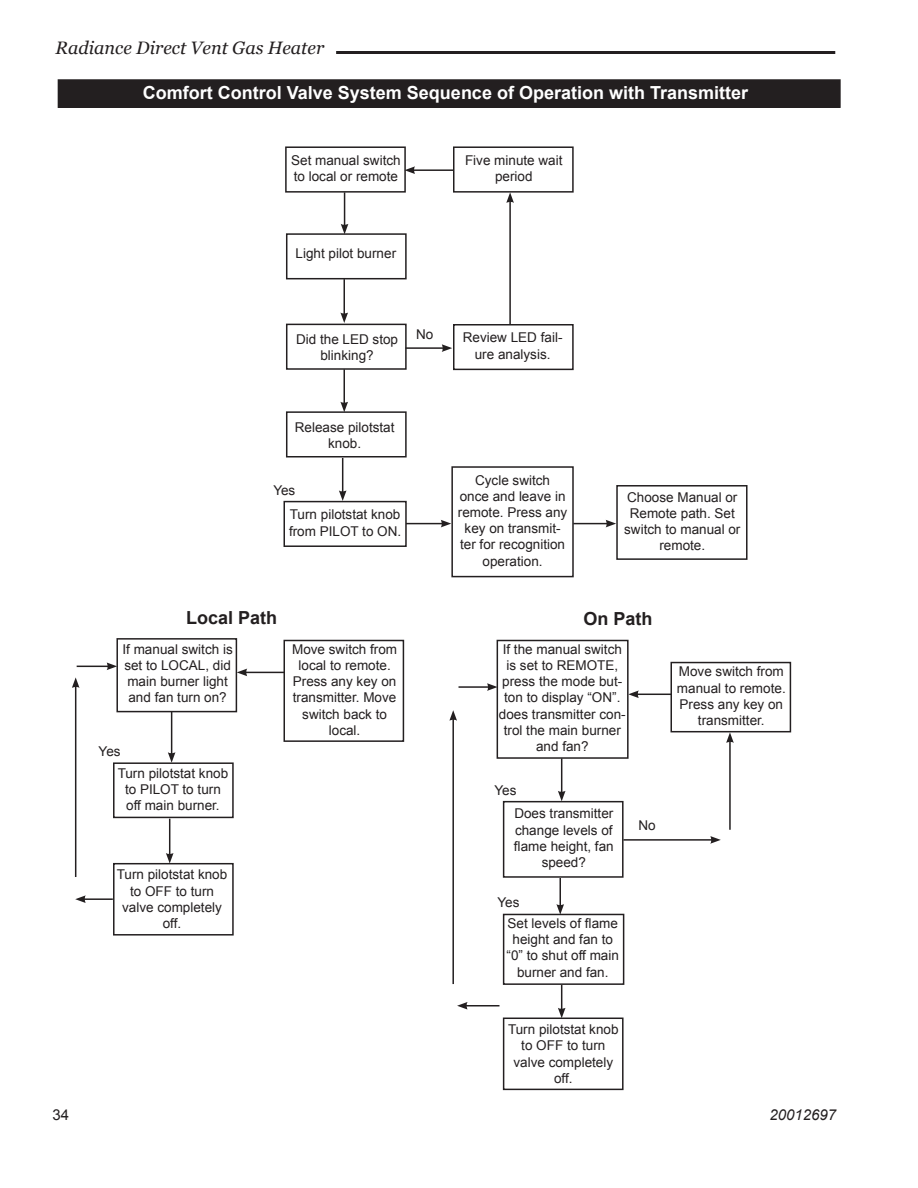
<style>
.page{position:relative;width:918px;height:1188px;background:#fff}
.page>*{position:absolute;margin:0;border:0;box-sizing:border-box;transform-origin:0 0}
.t1{font:700 18px "Arial";color:#fff}
.t2{font:italic 18px "Georgia";color:#231f20}
.t3{font:700 18px "Arial";color:#231f20}
.t4{font:italic 15px "Arial";color:#231f20}
.t5{font:15px "Arial";color:#231f20}
.t6{font:13.5px/16.2px "Arial";color:#231f20;text-align:center}
.s1{color:#fff}
</style>
<div class="page">
<hr style="left:336px;top:51px;width:499px;height:3px;background:#231f20">
<div style="left:503px;top:914px;width:121px;height:71px;border:2px solid #231f20"></div>
<div style="left:503px;top:801px;width:121px;height:77px;border:2px solid #231f20"></div>
<div style="left:497px;top:640px;width:132px;height:119px;border:2px solid #231f20"></div>
<div style="left:670px;top:662px;width:121px;height:70px;border:2px solid #231f20"></div>
<div style="left:113px;top:762px;width:121px;height:56px;border:2px solid #231f20"></div>
<div style="left:453px;top:324px;width:121px;height:46px;border:2px solid #231f20"></div>
<div style="left:451px;top:466px;width:123px;height:111px;border:2px solid #231f20"></div>
<div style="left:286px;top:411px;width:121px;height:47px;border:2px solid #231f20"></div>
<div style="left:284px;top:501px;width:123px;height:46px;border:2px solid #231f20"></div>
<div style="left:286px;top:324px;width:121px;height:46px;border:2px solid #231f20"></div>
<div style="left:286px;top:233px;width:121px;height:46px;border:2px solid #231f20"></div>
<div style="left:285px;top:146px;width:121px;height:47px;border:2px solid #231f20"></div>
<div style="left:58px;top:80px;width:782px;height:27px;background:#231f20"></div>
<div style="left:58px;top:79px;width:783px;height:29px;border:2px solid #231f20"></div>
<div style="left:116px;top:638px;width:121px;height:74px;border:2px solid #231f20"></div>
<div style="left:113px;top:863px;width:121px;height:73px;border:2px solid #231f20"></div>
<div style="left:453px;top:146px;width:121px;height:47px;border:2px solid #231f20"></div>
<div style="left:284px;top:640px;width:120px;height:102px;border:2px solid #231f20"></div>
<div style="left:503px;top:1018px;width:121px;height:72px;border:2px solid #231f20"></div>
<div style="left:616px;top:485px;width:132px;height:75px;border:2px solid #231f20"></div>
<hr style="left:344px;top:192px;width:1px;height:34px;background:#231f20">
<svg style="left:341px;top:224px;width:7px;height:10px"></svg>
<hr style="left:344px;top:279px;width:1px;height:36px;background:#231f20">
<svg style="left:340px;top:313px;width:8px;height:10px"></svg>
<hr style="left:344px;top:369px;width:1px;height:35px;background:#231f20">
<svg style="left:340px;top:402px;width:8px;height:10px"></svg>
<hr style="left:342px;top:458px;width:1px;height:35px;background:#231f20">
<svg style="left:339px;top:490px;width:8px;height:11px"></svg>
<hr style="left:413px;top:169px;width:40px;height:2px;background:#231f20">
<svg style="left:405px;top:166px;width:10px;height:8px"></svg>
<hr style="left:406px;top:347px;width:38px;height:2px;background:#231f20">
<svg style="left:442px;top:344px;width:10px;height:8px"></svg>
<hr style="left:406px;top:523px;width:37px;height:1px;background:#231f20">
<svg style="left:441px;top:520px;width:10px;height:7px"></svg>
<hr style="left:573px;top:523px;width:35px;height:1px;background:#231f20">
<svg style="left:606px;top:520px;width:10px;height:7px"></svg>
<hr style="left:509px;top:201px;width:2px;height:124px;background:#231f20">
<svg style="left:506px;top:192px;width:8px;height:11px"></svg>
<hr style="left:245px;top:672px;width:39px;height:1px;background:#231f20">
<svg style="left:237px;top:669px;width:10px;height:7px"></svg>
<hr style="left:83px;top:898px;width:30px;height:2px;background:#231f20">
<svg style="left:75px;top:895px;width:11px;height:8px"></svg>
<hr style="left:171px;top:712px;width:1px;height:43px;background:#231f20">
<svg style="left:168px;top:752px;width:7px;height:11px"></svg>
<hr style="left:169px;top:819px;width:1px;height:36px;background:#231f20">
<svg style="left:166px;top:853px;width:8px;height:11px"></svg>
<hr style="left:77px;top:666px;width:32px;height:1px;background:#231f20">
<svg style="left:107px;top:662px;width:10px;height:8px"></svg>
<hr style="left:75px;top:686px;width:1px;height:191px;background:#231f20">
<svg style="left:72px;top:677px;width:8px;height:11px"></svg>
<hr style="left:636px;top:694px;width:35px;height:1px;background:#231f20">
<svg style="left:628px;top:690px;width:11px;height:8px"></svg>
<hr style="left:465px;top:1005px;width:35px;height:1px;background:#231f20">
<svg style="left:457px;top:1002px;width:11px;height:8px"></svg>
<hr style="left:459px;top:686px;width:30px;height:2px;background:#231f20">
<svg style="left:487px;top:683px;width:11px;height:8px"></svg>
<hr style="left:452px;top:718px;width:2px;height:266px;background:#231f20">
<svg style="left:449px;top:710px;width:8px;height:11px"></svg>
<hr style="left:729px;top:741px;width:2px;height:89px;background:#231f20">
<svg style="left:726px;top:732px;width:8px;height:11px"></svg>
<hr style="left:561px;top:758px;width:1px;height:35px;background:#231f20">
<svg style="left:558px;top:791px;width:8px;height:10px"></svg>
<svg style="left:556px;top:878px;width:8px;height:37px"></svg>
<svg style="left:558px;top:985px;width:8px;height:33px"></svg>
<hr style="left:623px;top:839px;width:90px;height:2px;background:#231f20">
<svg style="left:710px;top:836px;width:11px;height:8px"></svg>
<h1 class="t2" style="left:56px;top:37px;width:270px">Radiance Direct Vent Gas Heater</h1>
<h1 class="t1" style="left:143px;top:83px;width:607px">Comfort Control Valve System Sequence of Operation with Transmitter</h1>
<p class="t6" style="left:291px;top:152px;width:111px;text-align:left">Set manual switch to local or remote</p>
<p class="t6" style="left:296px;top:245px;width:102px">Light pilot burner</p>
<p class="t6" style="left:465px;top:152px;width:99px">Five minute wait period</p>
<p class="t6" style="left:416px;top:327px;width:19px">No</p>
<p class="t6" style="left:296px;top:331px;width:104px">Did the LED stop blinking?</p>
<p class="t6" style="left:463px;top:329px;width:101px">Review LED fail&shy;ure analysis.</p>
<p class="t6" style="left:295px;top:419px;width:101px">Release pilotstat knob.</p>
<p class="t6" style="left:273px;top:482px;width:24px">Yes</p>
<p class="t6" style="left:289px;top:506px;width:114px;text-align:left">Turn pilotstat knob from PILOT to ON.</p>
<h1 class="t3" style="left:186px;top:608px;width:93px">Local Path</h1>
<p class="t6" style="left:122px;top:641px;width:112px">If manual switch is set to LOCAL, did main burner light and fan turn on?</p>
<p class="t6" style="left:99px;top:743px;width:24px">Yes</p>
<p class="t6" style="left:118px;top:765px;width:112px">Turn pilotstat knob to PILOT to turn off main burner.</p>
<p class="t6" style="left:292px;top:641px;width:107px">Move switch from local to remote.<br>Press any key on transmitter. Move switch back to local.</p>
<p class="t6" style="left:117px;top:867px;width:112px">Turn pilotstat knob to OFF to turn valve completely off.</p>
<p class="t5" style="left:52px;top:1106px;width:35px">34<span class="s1">34</span></p>
<p class="t6" style="left:458px;top:472px;width:111px">Cycle switch<br>once and leave in remote. Press any key on transmit&shy;ter for recognition operation.</p>
<p class="t6" style="left:624px;top:489px;width:118px">Choose Manual or<br>Remote path. Set switch to manual or remote.</p>
<h1 class="t3" style="left:583px;top:609px;width:71px">On Path</h1>
<p class="t6" style="left:499px;top:641px;width:128px">If the manual switch is set to REMOTE, press the mode but&shy;ton to display “ON”. does transmitter con&shy;trol the main burner and fan?</p>
<p class="t6" style="left:494px;top:782px;width:24px">Yes</p>
<p class="t6" style="left:514px;top:805px;width:101px">Does transmitter change levels of flame height, fan speed?</p>
<p class="t6" style="left:497px;top:894px;width:24px">Yes</p>
<p class="t6" style="left:507px;top:915px;width:114px">Set levels of flame height and fan to “0” to shut off main burner and fan.</p>
<p class="t6" style="left:639px;top:817px;width:19px">No</p>
<p class="t6" style="left:508px;top:1021px;width:112px">Turn pilotstat knob to OFF to turn valve completely off.</p>
<p class="t6" style="left:677px;top:664px;width:110px">Move switch from manual to remote.<br>Press any key on transmitter.</p>
<p class="t4" style="left:770px;top:1106px;width:68px">20012697</p>
</div>
